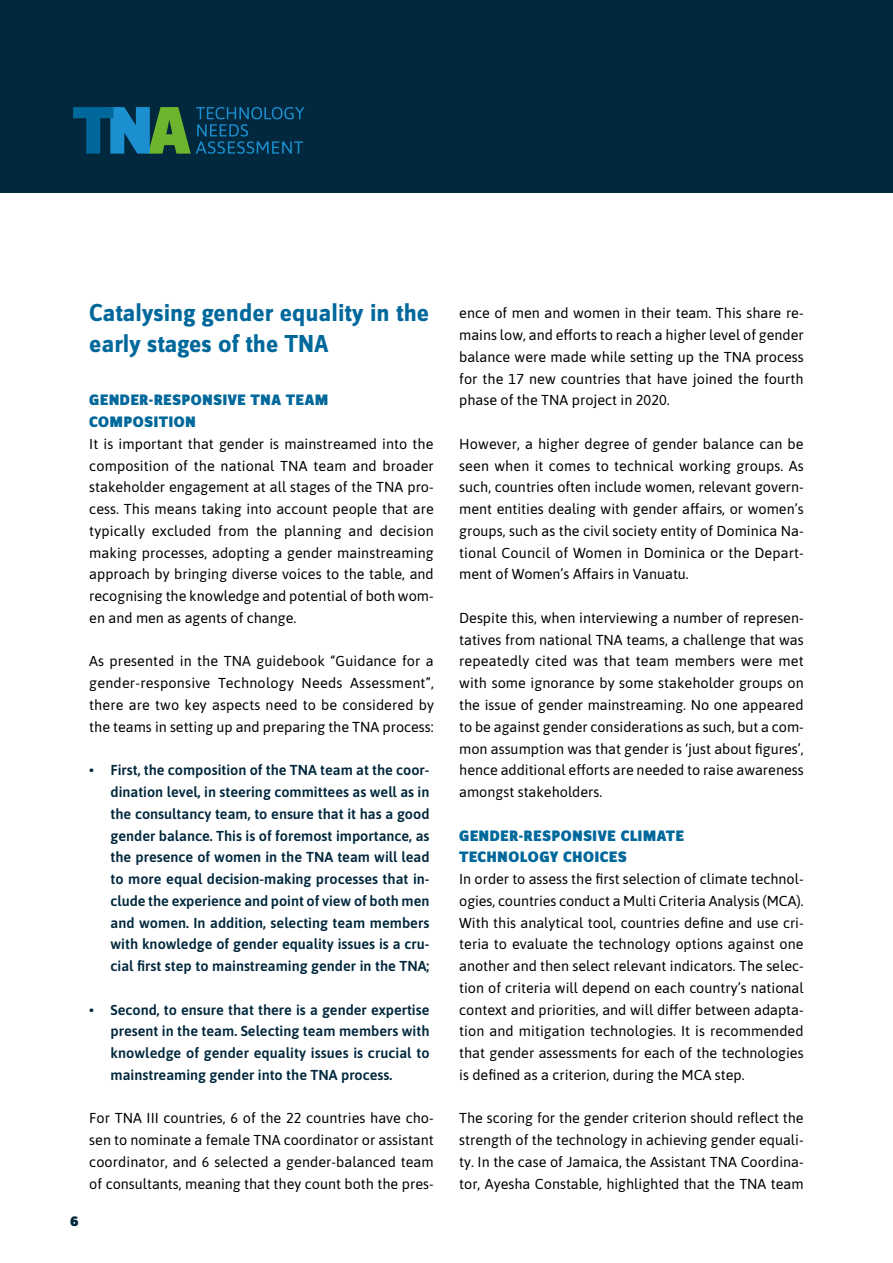
<style>
.page{position:relative;width:893px;height:1263px;background:#fff}
.page>*{position:absolute;margin:0;border:0;box-sizing:border-box;transform-origin:0 0}
.Mellemrubrik_niveau{font:700 25.5px/31.5px "Zine Sans Dis";color:#00689b}
.Mellemrubrik{font:900 15.75px/21.8px "Zine Sans Dis";letter-spacing:.045em;color:#00689b}
.Pagina{font:900 15px "Zine Sans Dis";color:#02283d}
.Brødtekst{font:14.4px/21.8px "Asap";color:#000;text-align:justify}
.t1{font:600 14.4px/21.8px "Asap";color:#02283d;text-align:justify}
</style>
<div class="page">
<div style="left:0;top:0;width:893px;height:192px;background:#02283d"></div>
<svg style="left:73px;top:107px;width:231px;height:47px"></svg>
<p class="Pagina" style="left:70px;top:1212px;width:10px">6</p>
<p class="Mellemrubrik_niveau" style="left:89px;top:298px;width:341px">Catalysing gender equality in the early stages of the TNA</p>
<p class="Mellemrubrik" style="left:89px;top:390px;width:240px">GENDER-RESPONSIVE TNA TEAM<br>COMPOSITION</p>
<p class="Brødtekst" style="left:89px;top:432px;width:346px">It is important that gender is mainstreamed into the composition of the national TNA team and broader stakeholder engagement at all stages of the TNA pro&shy;cess. This means taking into account people that are typically excluded from the planning and decision making processes, adopting a gender mainstreaming approach by bringing diverse voices to the table, and recognising the knowledge and potential of both wom&shy;en and men as agents of change.</p>
<p class="Brødtekst" style="left:89px;top:650px;width:346px">As presented in the TNA guidebook “Guidance for a gender-responsive Technology Needs Assessment”, there are two key aspects need to be considered by the teams in setting up and preparing the TNA process:</p>
<p class="t1" style="left:111px;top:759px;width:320px;text-indent:-21px">• First, the composition of the TNA team at the coor&shy;dination level, in steering committees as well as in the consultancy team, to ensure that it has a good gender balance. This is of foremost importance, as the presence of women in the TNA team will lead to more equal decision-making processes that in&shy;clude the experience and point of view of both men and women. In addition, selecting team members with knowledge of gender equality issues is a cru&shy;cial first step to mainstreaming gender in the TNA;</p>
<p class="t1" style="left:111px;top:998px;width:320px;text-indent:-21px">• Second, to ensure that there is a gender expertise present in the team. Selecting team members with knowledge of gender equality issues is crucial to mainstreaming gender into the TNA process.</p>
<p class="Brødtekst" style="left:89px;top:1106px;width:346px">For TNA III countries, 6 of the 22 countries have cho&shy;sen to nominate a female TNA coordinator or assistant coordinator, and 6 selected a gender-balanced team of consultants, meaning that they count both the pres-</p>
<p class="Brødtekst" style="left:459px;top:302px;width:346px">ence of men and women in their team. This share re&shy;mains low, and efforts to reach a higher level of gender balance were made while setting up the TNA process for the 17 new countries that have joined the fourth phase of the TNA project in 2020.</p>
<p class="Brødtekst" style="left:459px;top:432px;width:346px">However, a higher degree of gender balance can be seen when it comes to technical working groups. As such, countries often include women, relevant govern&shy;ment entities dealing with gender affairs, or women’s groups, such as the civil society entity of Dominica Na&shy;tional Council of Women in Dominica or the Depart&shy;ment of Women’s Affairs in Vanuatu.</p>
<p class="Brødtekst" style="left:459px;top:606px;width:346px">Despite this, when interviewing a number of represen&shy;tatives from national TNA teams, a challenge that was repeatedly cited was that team members were met with some ignorance by some stakeholder groups on the issue of gender mainstreaming. No one appeared to be against gender considerations as such, but a com&shy;mon assumption was that gender is ‘just about figures’, hence additional efforts are needed to raise awareness amongst stakeholders.</p>
<p class="Mellemrubrik" style="left:459px;top:825px;width:226px">GENDER-RESPONSIVE CLIMATE<br>TECHNOLOGY CHOICES</p>
<p class="Brødtekst" style="left:459px;top:867px;width:346px">In order to assess the first selection of climate technol&shy;ogies, countries conduct a Multi Criteria Analysis (MCA).<br>With this analytical tool, countries define and use cri&shy;teria to evaluate the technology options against one another and then select relevant indicators. The selec&shy;tion of criteria will depend on each country’s national context and priorities, and will differ between adapta&shy;tion and mitigation technologies. It is recommended that gender assessments for each of the technologies is defined as a criterion, during the MCA step.</p>
<p class="Brødtekst" style="left:459px;top:1106px;width:346px">The scoring for the gender criterion should reflect the strength of the technology in achieving gender equali&shy;ty. In the case of Jamaica, the Assistant TNA Coordina&shy;tor, Ayesha Constable, highlighted that the TNA team</p>
</div>
